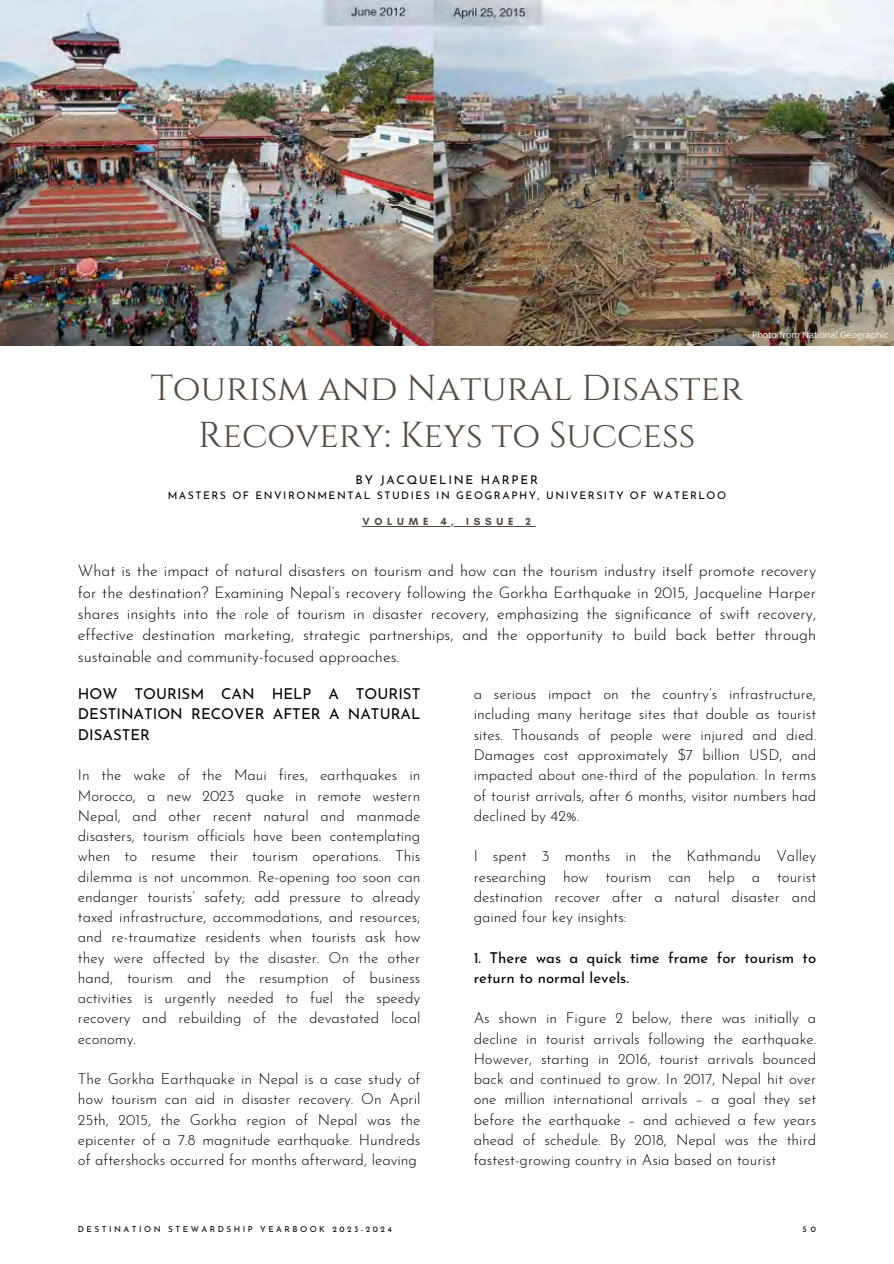
<style>
.page{position:relative;width:894px;height:1264px;background:#fff}
.page>*{position:absolute;margin:0;border:0;box-sizing:border-box;transform-origin:0 0}
.t1{font:36px/46.2px "Cinzel";color:#544b43;text-align:center}
.t2{font:300 15.75px/21.5px "Josefin Sans";color:#000;text-align:justify}
.t3{font:300 15px/20.2px "Josefin Sans";color:#000;text-align:justify}
.t4{font:15px/20.2px "Josefin Sans";color:#000;text-align:justify}
.t5{font:12px "Josefin Sans";letter-spacing:.145em;color:#000}
.t6{font:10.5px "Josefin Sans";letter-spacing:.145em;color:#000}
.t7{font:700 10.5px "Glacial Indifference";letter-spacing:.45em;color:#544b43}
.t8{font:9px "Open Sans";color:#fff}
.t9{font:8.25px "Josefin Sans";letter-spacing:.3em;color:#000}
</style>
<div class="page">
<img style="left:0;top:0;width:893px;height:345px">
<hr style="left:362px;top:525px;width:173px;height:1px;background:#544b43">
<p class="t8" style="left:751px;top:329px;width:138px">Photo from National Geographic</p>
<h1 class="t1" style="left:151px;top:366px;width:593px">Tourism and Natural Disaster<br>Recovery: Keys to Success</h1>
<p class="t5" style="left:355px;top:474px;width:184px">BY JACQUELINE HARPER</p>
<p class="t6" style="left:168px;top:491px;width:560px">MASTERS OF ENVIRONMENTAL STUDIES IN GEOGRAPHY, UNIVERSITY OF WATERLOO</p>
<p class="t7" style="left:362px;top:515px;width:170px">VOLUME 4, ISSUE 2</p>
<p class="t2" style="left:78px;top:561px;width:739px">What is the impact of natural disasters on tourism and how can the tourism industry itself promote recovery for the destination? Examining Nepal’s recovery following the Gorkha Earthquake in 2015, Jacqueline Harper shares insights into the role of tourism in disaster recovery, emphasizing the significance of swift recovery, effective destination marketing, strategic partnerships, and the opportunity to build back better through sustainable and community-focused approaches.</p>
<p class="t4" style="left:78px;top:685px;width:344px">HOW TOURISM CAN HELP A TOURIST DESTINATION RECOVER AFTER A NATURAL DISASTER</p>
<p class="t3" style="left:78px;top:766px;width:344px">In the wake of the Maui fires, earthquakes in Morocco, a new 2023 quake in remote western Nepal, and other recent natural and manmade disasters, tourism officials have been contemplating when to resume their tourism operations. This dilemma is not uncommon. Re-opening too soon can endanger tourists’ safety; add pressure to already taxed infrastructure, accommodations, and resources; and re-traumatize residents when tourists ask how they were affected by the disaster. On the other hand, tourism and the resumption of business activities is urgently needed to fuel the speedy recovery and rebuilding of the devastated local economy.</p>
<p class="t3" style="left:78px;top:1070px;width:344px">The Gorkha Earthquake in Nepal is a case study of how tourism can aid in disaster recovery. On April 25th, 2015, the Gorkha region of Nepal was the epicenter of a 7.8 magnitude earthquake. Hundreds of aftershocks occurred for months afterward, leaving</p>
<p class="t3" style="left:473px;top:685px;width:344px">a serious impact on the country’s infrastructure, including many heritage sites that double as tourist sites. Thousands of people were injured and died.<br>Damages cost approximately $7 billion USD, and impacted about one-third of the population. In terms of tourist arrivals, after 6 months, visitor numbers had declined by 42%.</p>
<p class="t3" style="left:473px;top:847px;width:344px">I spent 3 months in the Kathmandu Valley researching how tourism can help a tourist destination recover after a natural disaster and gained four key insights:</p>
<p class="t4" style="left:473px;top:948px;width:344px">1. There was a quick time frame for tourism to return to normal levels.</p>
<p class="t3" style="left:473px;top:1009px;width:344px">As shown in Figure 2 below, there was initially a decline in tourist arrivals following the earthquake.<br>However, starting in 2016, tourist arrivals bounced back and continued to grow. In 2017, Nepal hit over one million international arrivals – a goal they set before the earthquake – and achieved a few years ahead of schedule. By 2018, Nepal was the third fastest-growing country in Asia based on tourist</p>
<p class="t9" style="left:78px;top:1225px;width:315px">DESTINATION STEWARDSHIP YEARBOOK 2023-2024</p>
<p class="t9" style="left:802px;top:1225px;width:15px">5 0</p>
</div>
